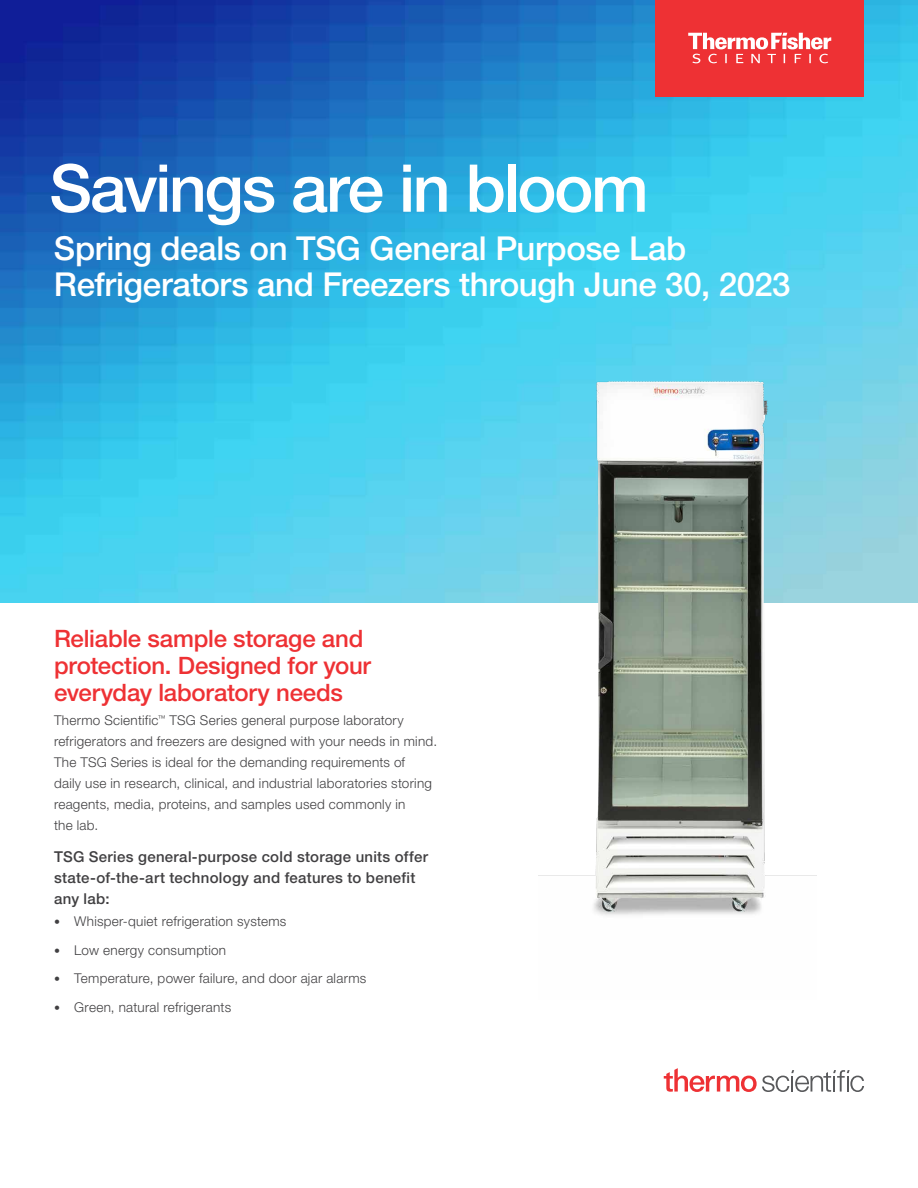
<style>
.page{position:relative;width:918px;height:1188px;background:#fff}
.page>*{position:absolute;margin:0;border:0;box-sizing:border-box;transform-origin:0 0}
.t1{font:500 66px "Helvetica Neue LTW1 G";letter-spacing:-.035em;color:#fff}
.t2{font:500 33px/36px "Helvetica Neue LTW1 G";letter-spacing:-.01em;color:#fff}
.t3{font:500 24px/27px "Helvetica Neue LTW1 G";letter-spacing:-.01em;color:#ee3134}
.t4{font:500 15px/21px "Helvetica Neue LTW1 G";letter-spacing:.02em;color:#414042}
.t5{font:300 13.5px/21px "Helvetica Neue LTW1 G";letter-spacing:.02em;color:#414042}
.s1{font-size:12px}
</style>
<div class="page">
<img style="left:0;top:0;width:918px;height:602px">
<img style="left:539px;top:300px;width:278px;height:616px">
<svg style="left:664px;top:1068px;width:200px;height:24px"></svg>
<div style="left:656px;top:0;width:208px;height:96px;background:#ee3134"></div>
<svg style="left:688px;top:33px;width:143px;height:30px"></svg>
<h1 class="t1" style="left:49px;top:149px;width:601px">Savings are in bloom</h1>
<h2 class="t2" style="left:54px;top:230px;width:738px">Spring deals on TSG General Purpose Lab<br>Refrigerators and Freezers through June 30, 2023</h2>
<h3 class="t3" style="left:54px;top:625px;width:319px">Reliable sample storage and protection. Designed for your everyday laboratory needs</h3>
<p class="t5" style="left:54px;top:710px;width:385px">Thermo Scientific<sup>™</sup> TSG Series general purpose laboratory refrigerators and freezers are designed with your needs in mind.<br>The TSG Series is ideal for the demanding requirements of<br>daily use in research, clinical, and industrial laboratories storing reagents, media, proteins, and samples used commonly in<br>the lab.</p>
<p class="t4" style="left:54px;top:846px;width:376px">TSG Series general-purpose cold storage units offer state-of-the-art technology and features to benefit any lab:</p>
<p class="t5" style="left:54px;top:911px;width:234px"><span class="s1">•</span> Whisper-quiet refrigeration systems</p>
<p class="t5" style="left:54px;top:939px;width:174px"><span class="s1">•</span> Low energy consumption</p>
<p class="t5" style="left:54px;top:968px;width:314px"><span class="s1">•</span> Temperature, power failure, and door ajar alarms</p>
<p class="t5" style="left:54px;top:996px;width:179px"><span class="s1">•</span> Green, natural refrigerants</p>
</div>
